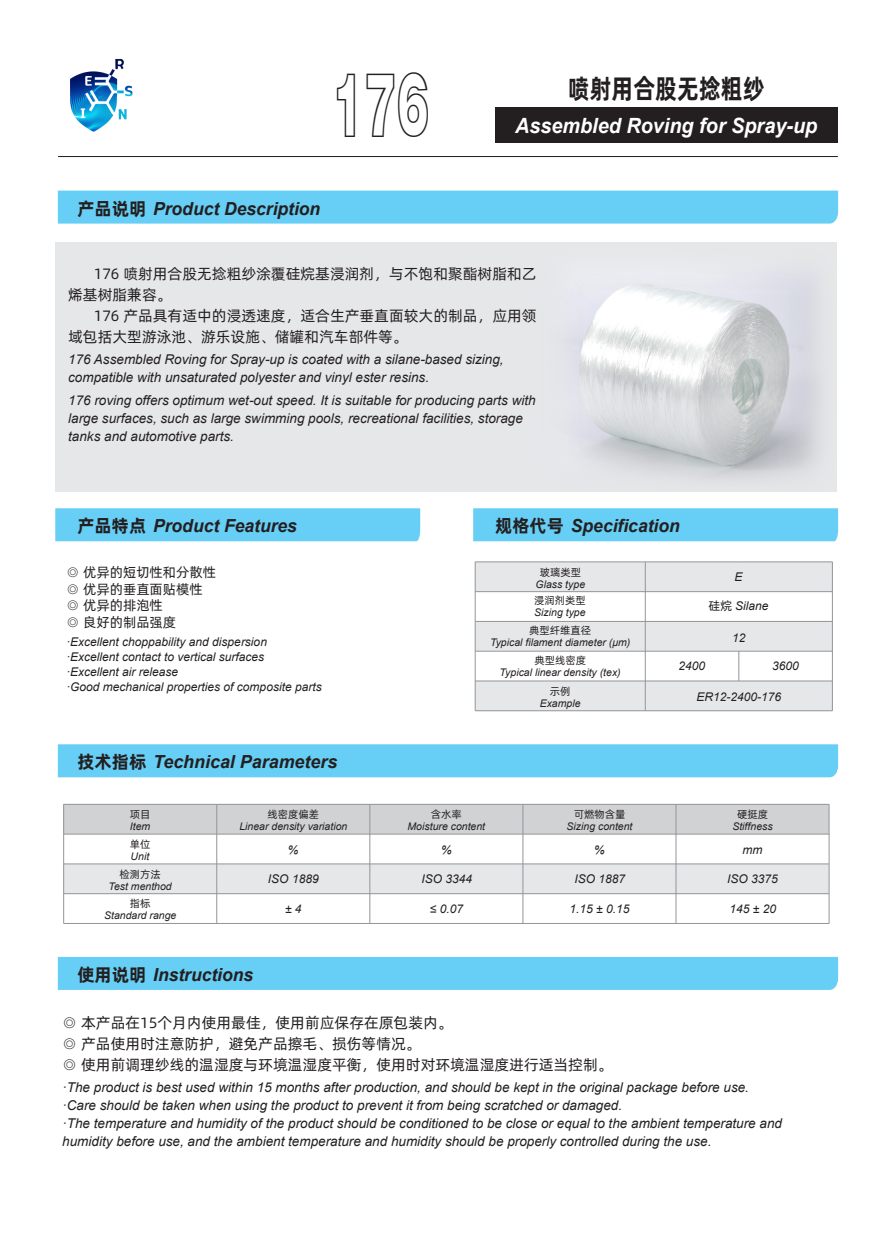
<style>
.page{position:relative;width:893px;height:1238px;background:#fff}
.page>*{position:absolute;margin:0;border:0;box-sizing:border-box;transform-origin:0 0}
.t1{font:90px "Swiss 721 BT Black Outline";color:#231f20;scale:.55 1}
.t2{font:700 27px "Alibaba Pu Hui Ti";color:#231f20;scale:.82 1}
.t3{font:italic 700 21px "Arial";color:#fff;scale:.95 1}
.t4{font:italic 700 18px "Arial";color:#231f20}
.t5{font:15px/21px "Alibaba Pu Hui Ti";color:#231f20}
.t6{font:italic 13.5px/18px "Arial";color:#231f20}
.t7{font:13.5px/16.5px "Alibaba Pu Hui Ti";color:#231f20}
.t8{font:italic 12px/15px "Arial";color:#231f20}
.t9{font:italic 10.5px "Arial";color:#231f20}
.t10{font:10.5px "Alibaba Pu Hui Ti";color:#231f20}
.s1{font-family:"Alibaba Pu Hui Ti";font-style:normal}
</style>
<div class="page">
<div style="left:64px;top:863px;width:765px;height:30px;background:#e6e7e9"></div>
<div style="left:64px;top:804px;width:765px;height:30px;background:#d1d2d4"></div>
<div style="left:475px;top:562px;width:357px;height:29px;background:#e6e7e9"></div>
<div style="left:475px;top:621px;width:357px;height:30px;background:#e6e7e9"></div>
<div style="left:475px;top:681px;width:357px;height:29px;background:#e6e7e9"></div>
<div style="left:55px;top:243px;width:781px;height:249px;background:#e6e7e9"></div>
<div style="left:496px;top:107px;width:342px;height:36px;background:#231f20"></div>
<hr style="left:58px;top:156px;width:780px;height:1px;background:#231f20">
<div style="left:58px;top:190px;width:780px;height:33px;background:#67cef5"></div>
<div style="left:58px;top:744px;width:780px;height:33px;background:#67cef5"></div>
<div style="left:58px;top:956px;width:780px;height:33px;background:#67cef5"></div>
<div style="left:55px;top:508px;width:365px;height:33px;background:#67cef5"></div>
<div style="left:473px;top:508px;width:365px;height:33px;background:#67cef5"></div>
<img style="left:575px;top:280px;width:244px;height:199px">
<img style="left:70px;top:58px;width:63px;height:74px">
<h1 class="t1" style="left:332px;top:50px;width:178px">176</h1>
<h3 class="t4" style="left:77px;top:196px;width:244px"><span class="s1">产品说明</span> Product Description</h3>
<h2 class="t2" style="left:568px;top:67px;width:241px">喷射用合股无捻粗纱</h2>
<h3 class="t3" style="left:515px;top:112px;width:320px">Assembled Roving for Spray-up</h3>
<p class="t5" style="left:68px;top:262px;width:470px;text-indent:26px">176 喷射用合股无捻粗纱涂覆硅烷基浸润剂，与不饱和聚酯树脂和乙烯基树脂兼容。</p>
<p class="t5" style="left:68px;top:304px;width:470px;text-indent:26px">176 产品具有适中的浸透速度，适合生产垂直面较大的制品，应用领域包括大型游泳池、游乐设施、储罐和汽车部件等。</p>
<p class="t6" style="left:68px;top:350px;width:437px">176 Assembled Roving for Spray-up is coated with a silane-based sizing, compatible with unsaturated polyester and vinyl ester resins.</p>
<p class="t6" style="left:68px;top:391px;width:469px">176 roving offers optimum wet-out speed. It is suitable for producing parts with large surfaces, such as large swimming pools, recreational facilities, storage tanks and automotive parts.</p>
<h3 class="t4" style="left:77px;top:514px;width:221px"><span class="s1">产品特点</span> Product Features</h3>
<h3 class="t4" style="left:495px;top:514px;width:186px"><span class="s1">规格代号</span> Specification</h3>
<p class="t10" style="left:540px;top:564px;width:43px">玻璃类型</p>
<p class="t9" style="left:536px;top:577px;width:51px">Glass type</p>
<p class="t7" style="left:66px;top:563px;width:151px">◎ 优异的短切性和分散性◎ 优异的垂直面贴模性◎ 优异的排泡性<br>◎ 良好的制品强度</p>
<p class="t8" style="left:66px;top:634px;width:257px">·Excellent choppability and dispersion ·Excellent contact to vertical surfaces<br>·Excellent air release<br>·Good mechanical properties of composite parts</p>
<p class="t8" style="left:734px;top:570px;width:10px">E</p>
<p class="t10" style="left:534px;top:592px;width:53px">浸润剂类型</p>
<p class="t9" style="left:534px;top:605px;width:53px">Sizing type</p>
<p class="t10" style="left:534px;top:652px;width:53px">典型线密度</p>
<p class="t9" style="left:500px;top:665px;width:123px">Typical linear density (tex)</p>
<p class="t8" style="left:709px;top:598px;width:62px"><span class="s1">硅烷</span> Silane</p>
<p class="t10" style="left:529px;top:622px;width:63px">典型纤维直径</p>
<p class="t9" style="left:490px;top:635px;width:142px">Typical filament diameter (μm)</p>
<p class="t10" style="left:550px;top:683px;width:22px">示例</p>
<p class="t9" style="left:540px;top:696px;width:42px">Example</p>
<p class="t8" style="left:732px;top:630px;width:15px">12</p>
<p class="t8" style="left:678px;top:658px;width:28px">2400</p>
<p class="t8" style="left:772px;top:658px;width:28px">3600</p>
<p class="t8" style="left:696px;top:689px;width:86px">ER12-2400-176</p>
<h3 class="t4" style="left:77px;top:749px;width:261px"><span class="s1">技术指标</span> Technical Parameters</h3>
<p class="t10" style="left:130px;top:806px;width:22px">项目</p>
<p class="t9" style="left:130px;top:819px;width:22px">Item</p>
<p class="t10" style="left:268px;top:806px;width:53px">线密度偏差</p>
<p class="t9" style="left:239px;top:819px;width:109px">Linear density variation</p>
<p class="t10" style="left:431px;top:806px;width:32px">含水率</p>
<p class="t9" style="left:408px;top:819px;width:79px">Moisture content</p>
<p class="t10" style="left:574px;top:806px;width:53px">可燃物含量</p>
<p class="t9" style="left:567px;top:819px;width:67px">Sizing content</p>
<p class="t10" style="left:737px;top:806px;width:32px">硬挺度</p>
<p class="t9" style="left:732px;top:819px;width:42px">Stiffness</p>
<p class="t10" style="left:130px;top:836px;width:22px">单位</p>
<p class="t9" style="left:131px;top:849px;width:20px">Unit</p>
<p class="t10" style="left:120px;top:866px;width:43px">检测方法</p>
<p class="t9" style="left:109px;top:879px;width:65px">Test menthod</p>
<p class="t10" style="left:130px;top:895px;width:22px">指标</p>
<p class="t9" style="left:104px;top:908px;width:74px">Standard range</p>
<p class="t8" style="left:288px;top:842px;width:12px">%</p>
<p class="t8" style="left:441px;top:842px;width:12px">%</p>
<p class="t8" style="left:594px;top:842px;width:12px">%</p>
<p class="t8" style="left:742px;top:842px;width:21px">mm</p>
<p class="t8" style="left:268px;top:871px;width:52px">ISO 1889</p>
<p class="t8" style="left:421px;top:871px;width:52px">ISO 3344</p>
<p class="t8" style="left:574px;top:871px;width:52px">ISO 1887</p>
<p class="t8" style="left:727px;top:871px;width:52px">ISO 3375</p>
<p class="t8" style="left:285px;top:901px;width:18px">± 4</p>
<p class="t8" style="left:430px;top:901px;width:35px">≤ 0.07</p>
<p class="t8" style="left:569px;top:901px;width:61px">1.15 ± 0.15</p>
<p class="t8" style="left:729px;top:901px;width:48px">145 ± 20</p>
<h3 class="t4" style="left:77px;top:962px;width:177px"><span class="s1">使用说明</span> Instructions</h3>
<p class="t5" style="left:62px;top:1011px;width:552px">◎ 本产品在15个月内使用最佳，使用前应保存在原包装内。<br>◎ 产品使用时注意防护，避免产品擦毛、损伤等情况。<br>◎ 使用前调理纱线的温湿度与环境温湿度平衡，使用时对环境温湿度进行适当控制。</p>
<p class="t6" style="left:62px;top:1078px;width:721px">·The product is best used within 15 months after production, and should be kept in the original package before use. ·Care should be taken when using the product to prevent it from being scratched or damaged.<br>·The temperature and humidity of the product should be conditioned to be close or equal to the ambient temperature and humidity before use, and the ambient temperature and humidity should be properly controlled during the use.</p>
</div>
